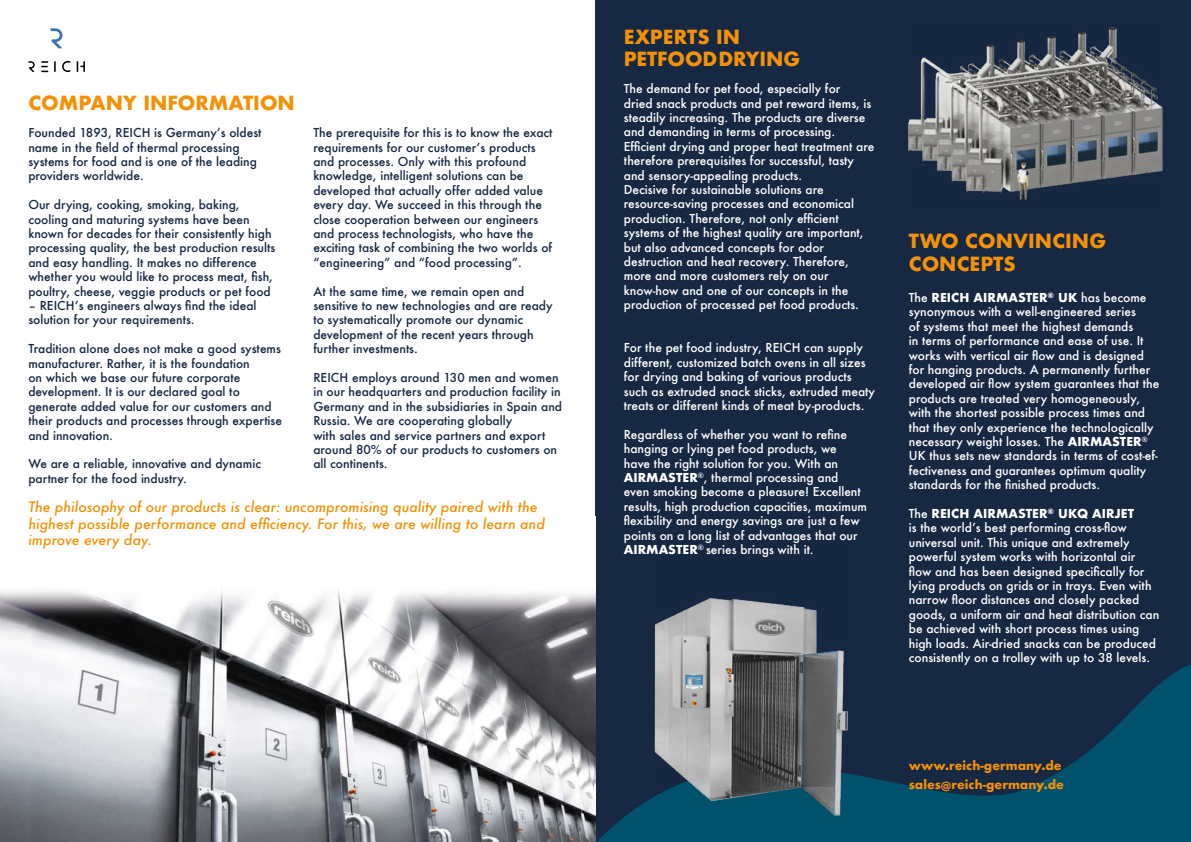
<style>
.page{position:relative;width:1191px;height:842px;background:#fff}
.page>*{position:absolute;margin:0;border:0;box-sizing:border-box;transform-origin:0 0}
.t1{font:700 19px/22.8px "Futura";color:#f39207}
.t2{font:italic 500 14px/16.8px "Futura";color:#f39207}
.t3{font:500 12px/14.4px "Futura";color:#fff}
.t4{font:500 12px/14.4px "Futura";color:#172842}
.t5{font:700 12px/19px "Futura";color:#f39207}
.s1{font-weight:700}
</style>
<div class="page">
<div style="left:595px;top:0;width:596px;height:842px;background:#172842"></div>
<svg style="left:597px;top:664px;width:594px;height:178px"></svg>
<img style="left:0;top:590px;width:595px;height:252px">
<img style="left:654px;top:598px;width:193px;height:244px">
<img style="left:908px;top:27px;width:255px;height:174px">
<svg style="left:28px;top:61px;width:7px;height:11px"></svg>
<svg style="left:41px;top:61px;width:7px;height:11px"></svg>
<svg style="left:54px;top:61px;width:2px;height:11px"></svg>
<svg style="left:62px;top:61px;width:9px;height:11px"></svg>
<svg style="left:77px;top:61px;width:8px;height:11px"></svg>
<svg style="left:50px;top:28px;width:12px;height:20px"></svg>
<h1 class="t1" style="left:28px;top:91px;width:268px">COMPANY INFORMATION</h1>
<p class="t4" style="left:28px;top:125px;width:235px">Founded 1893, REICH is Germany’s oldest name in the field of thermal processing systems for food and is one of the leading providers worldwide.</p>
<p class="t4" style="left:28px;top:197px;width:248px">Our drying, cooking, smoking, baking, cooling and maturing systems have been known for decades for their consistently high processing quality, the best production results and easy handling. It makes no difference whether you would like to process meat, fish, poultry, cheese, veggie products or pet food</p>
<p class="t4" style="left:28px;top:298px;width:230px">– REICH’s engineers always find the ideal solution for your requirements.</p>
<p class="t4" style="left:28px;top:341px;width:255px">Tradition alone does not make a good systems manufacturer. Rather, it is the foundation<br>on which we base our future corporate development. It is our declared goal to generate added value for our customers and their products and processes through expertise and innovation.</p>
<p class="t4" style="left:28px;top:456px;width:234px">We are a reliable, innovative and dynamic partner for the food industry.</p>
<p class="t4" style="left:313px;top:125px;width:241px">The prerequisite for this is to know the exact requirements for our customer’s products and processes. Only with this profound knowledge, intelligent solutions can be developed that actually offer added value every day. We succeed in this through the close cooperation between our engineers and process technologists, who have the exciting task of combining the two worlds of “engineering” and “food processing”.</p>
<p class="t4" style="left:313px;top:284px;width:241px">At the same time, we remain open and sensitive to new technologies and are ready to systematically promote our dynamic development of the recent years through further investments.</p>
<p class="t4" style="left:313px;top:370px;width:250px">REICH employs around 130 men and women in our headquarters and production facility in Germany and in the subsidiaries in Spain and Russia. We are cooperating globally<br>with sales and service partners and export around 80% of our products to customers on all continents.</p>
<p class="t2" style="left:28px;top:498px;width:518px">The philosophy of our products is clear: uncompromising quality paired with the highest possible performance and efficiency. For this, we are willing to learn and improve every day.</p>
<h1 class="t1" style="left:624px;top:25px;width:178px">EXPERTS IN<br>PETFOOD DRYING</h1>
<p class="t3" style="left:624px;top:81px;width:252px">The demand for pet food, especially for<br>dried snack products and pet reward items, is steadily increasing. The products are diverse and demanding in terms of processing.<br>Efficient drying and proper heat treatment are therefore prerequisites for successful, tasty and sensory-appealing products.<br>Decisive for sustainable solutions are resource-saving processes and economical production. Therefore, not only efficient systems of the highest quality are important, but also advanced concepts for odor destruction and heat recovery. Therefore, more and more customers rely on our know-how and one of our concepts in the production of processed pet food products.</p>
<p class="t3" style="left:624px;top:341px;width:253px">For the pet food industry, REICH can supply different, customized batch ovens in all sizes for drying and baking of various products such as extruded snack sticks, extruded meaty treats or different kinds of meat by-products.</p>
<p class="t3" style="left:624px;top:427px;width:245px">Regardless of whether you want to refine hanging or lying pet food products, we<br>have the right solution for you. With an <span class="s1">AIRMASTER</span><sup>®</sup>, thermal processing and<br>even smoking become a pleasure! Excellent results, high production capacities, maximum flexibility and energy savings are just a few points on a long list of advantages that our <span class="s1">AIRMASTER</span><sup>®</sup> series brings with it.</p>
<h1 class="t1" style="left:909px;top:230px;width:199px">TWO CONVINCING<br>CONCEPTS</h1>
<p class="t3" style="left:909px;top:290px;width:252px">The <span class="s1">REICH AIRMASTER</span><sup>®</sup> <span class="s1">UK</span> has become synonymous with a well-engineered series<br>of systems that meet the highest demands<br>in terms of performance and ease of use. It works with vertical air flow and is designed for hanging products. A permanently further developed air flow system guarantees that the products are treated very homogeneously, with the shortest possible process times and that they only experience the technologically necessary weight losses. The <span class="s1">AIRMASTER</span><sup>® </sup>UK thus sets new standards in terms of cost-ef&shy;fectiveness and guarantees optimum quality standards for the finished products.</p>
<p class="t3" style="left:909px;top:506px;width:252px">The <span class="s1">REICH AIRMASTER</span><sup>®</sup> <span class="s1">UKQ AIRJET<br></span>is the world’s best performing cross-flow universal unit. This unique and extremely powerful system works with horizontal air flow and has been designed specifically for lying products on grids or in trays. Even with narrow floor distances and closely packed goods, a uniform air and heat distribution can be achieved with short process times using high loads. Air-dried snacks can be produced consistently on a trolley with up to 38 levels.</p>
<p class="t5" style="left:909px;top:756px;width:157px">www.reich-germany.de sales@reich-germany.de</p>
</div>
